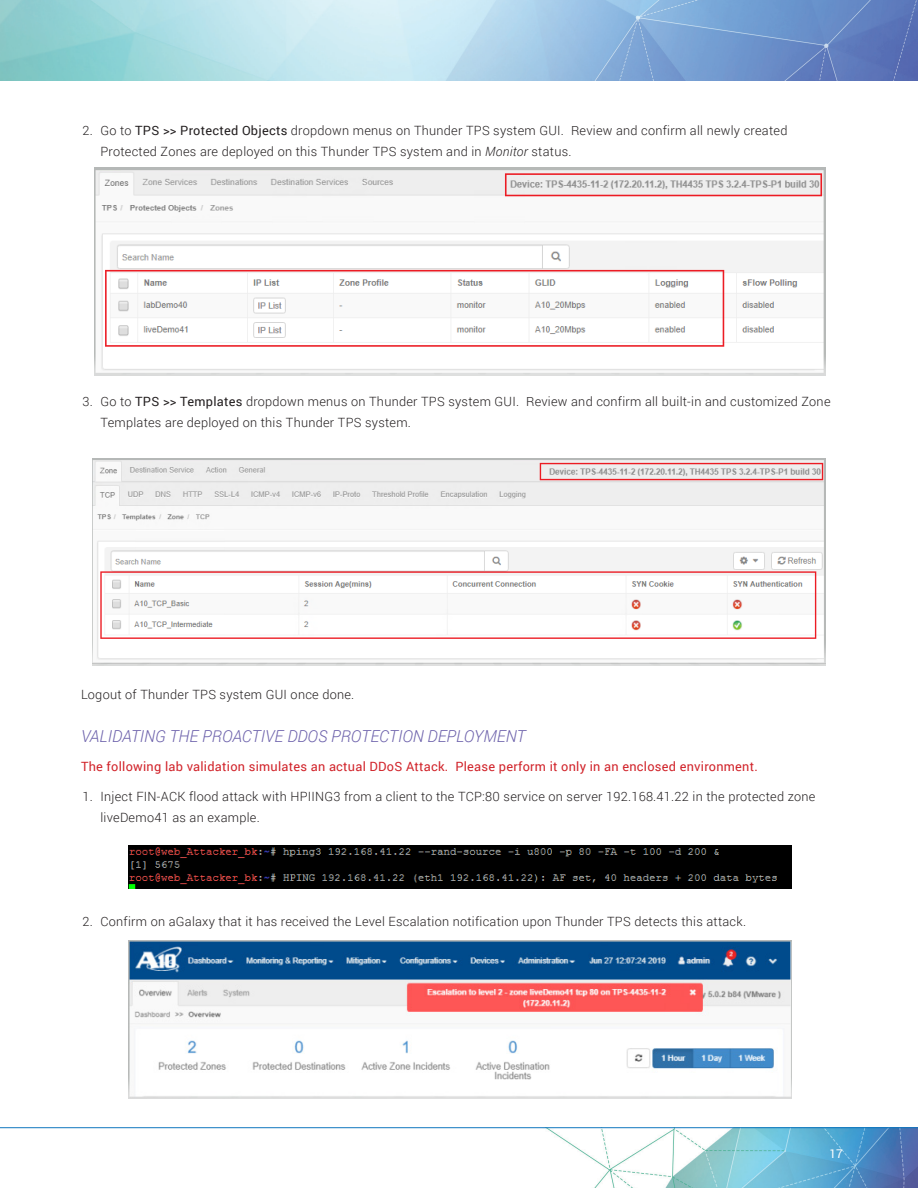
<style>
.page{position:relative;width:918px;height:1188px;background:#fff}
.page>*{position:absolute;margin:0;border:0;box-sizing:border-box;transform-origin:0 0}
.t1{font:italic 300 16.5px "Roboto";color:#6c61ab}
.body_text{font:300 12.75px/21px "Roboto";letter-spacing:.02em;color:#231f20}
.body_text-2{font:12.75px "Roboto";letter-spacing:.02em;color:#d1232a}
.t2{font:12px "Roboto";color:#fff}
.s1{font-weight:400}
.s2{font-style:italic}
</style>
<div class="page">
<img style="left:0;top:1128px;width:918px;height:60px">
<hr style="left:0;top:1127px;width:918px;height:1px;background:#1077be">
<img style="left:0;top:0;width:918px;height:81px">
<img style="left:94px;top:168px;width:731px;height:207px">
<img style="left:92px;top:458px;width:734px;height:207px">
<img style="left:128px;top:845px;width:663px;height:44px">
<img style="left:128px;top:941px;width:663px;height:158px">
<p class="body_text" style="left:100px;top:119px;width:688px;text-indent:-18px">2. Go to <span class="s1">TPS &gt;&gt; Protected Objects</span> dropdown menus on Thunder TPS system GUI. Review and confirm all newly created<br>Protected Zones are deployed on this Thunder TPS system and in <span class="s2">Monitor</span> status.</p>
<p class="body_text" style="left:100px;top:391px;width:732px;text-indent:-18px">3. Go to <span class="s1">TPS &gt;&gt; Templates</span> dropdown menus on Thunder TPS system GUI. Review and confirm all built-in and customized Zone<br>Templates are deployed on this Thunder TPS system.</p>
<p class="body_text" style="left:81px;top:683px;width:275px">Logout of Thunder TPS system GUI once done.</p>
<h3 class="t1" style="left:81px;top:725px;width:446px">VALIDATING THE PROACTIVE DDOS PROTECTION DEPLOYMENT</h3>
<p class="body_text-2" style="left:81px;top:757px;width:678px">The following lab validation simulates an actual DDoS Attack. Please perform it only in an enclosed environment.</p>
<p class="body_text" style="left:100px;top:786px;width:716px;text-indent:-18px">1. Inject FIN-ACK flood attack with HPIING3 from a client to the TCP:80 service on server 192.168.41.22 in the protected zone liveDemo41 as an example.</p>
<p class="body_text" style="left:82px;top:910px;width:665px">2. Confirm on aGalaxy that it has received the Level Escalation notification upon Thunder TPS detects this attack.</p>
<p class="t2" style="left:829px;top:1145px;width:15px">17</p>
</div>
